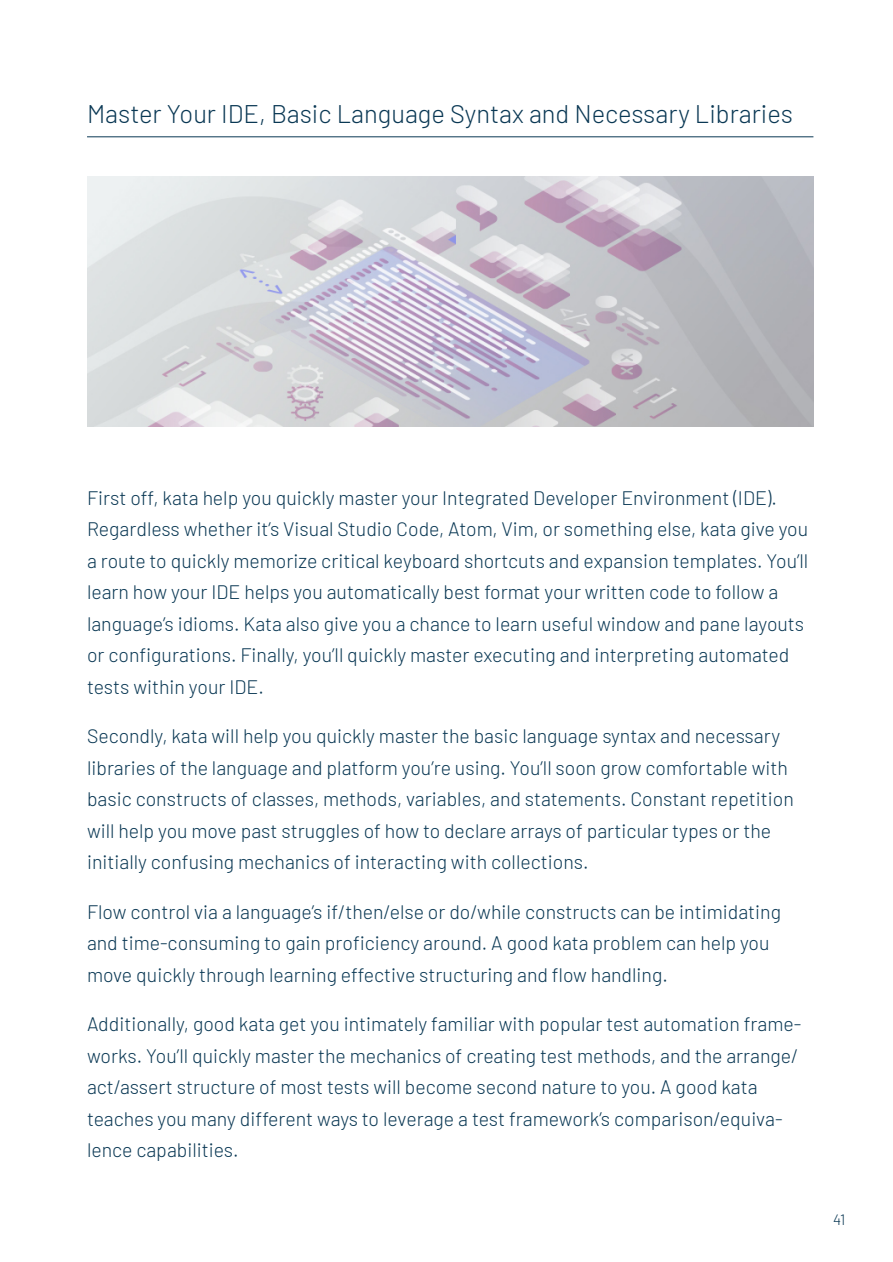
<style>
.page{position:relative;width:893px;height:1262px;background:#fff}
.page>*{position:absolute;margin:0;border:0;box-sizing:border-box;transform-origin:0 0}
.t1{font:300 25.5px "Barlow";color:#0a3854}
.Text{font:300 19.5px/31.5px "Barlow";color:#0a3854}
.t2{font:300 15px "Barlow";color:#0a3854}
</style>
<div class="page">
<hr style="left:87px;top:136px;width:726px;height:1px;background:#0a3854">
<img style="left:87px;top:176px;width:726px;height:251px">
<h3 class="t1" style="left:87px;top:96px;width:707px">Master Your IDE, Basic Language Syntax and Necessary Libraries</h3>
<p class="Text" style="left:87px;top:480px;width:722px">First off, kata help you quickly master your Integrated Developer Environment (IDE).<br>Regardless whether it’s Visual Studio Code, Atom, Vim, or something else, kata give you a route to quickly memorize critical keyboard shortcuts and expansion templates. You’ll learn how your IDE helps you automatically best format your written code to follow a language’s idioms. Kata also give you a chance to learn useful window and pane layouts or configurations. Finally, you’ll quickly master executing and interpreting automated tests within your IDE.</p>
<p class="Text" style="left:87px;top:719px;width:708px">Secondly, kata will help you quickly master the basic language syntax and necessary libraries of the language and platform you’re using. You’ll soon grow comfortable with basic constructs of classes, methods, variables, and statements. Constant repetition will help you move past struggles of how to declare arrays of particular types or the initially confusing mechanics of interacting with collections.</p>
<p class="Text" style="left:87px;top:894px;width:695px">Flow control via a language’s if/then/else or do/while constructs can be intimidating and time-consuming to gain proficiency around. A good kata problem can help you move quickly through learning effective structuring and flow handling.</p>
<p class="Text" style="left:87px;top:1007px;width:715px">Additionally, good kata get you intimately familiar with popular test automation frame&shy;works. You’ll quickly master the mechanics of creating test methods, and the arrange/ act/assert structure of most tests will become second nature to you. A good kata teaches you many different ways to leverage a test framework’s comparison/equiva&shy;lence capabilities.</p>
<p class="t2" style="left:833px;top:1209px;width:13px">41</p>
</div>
